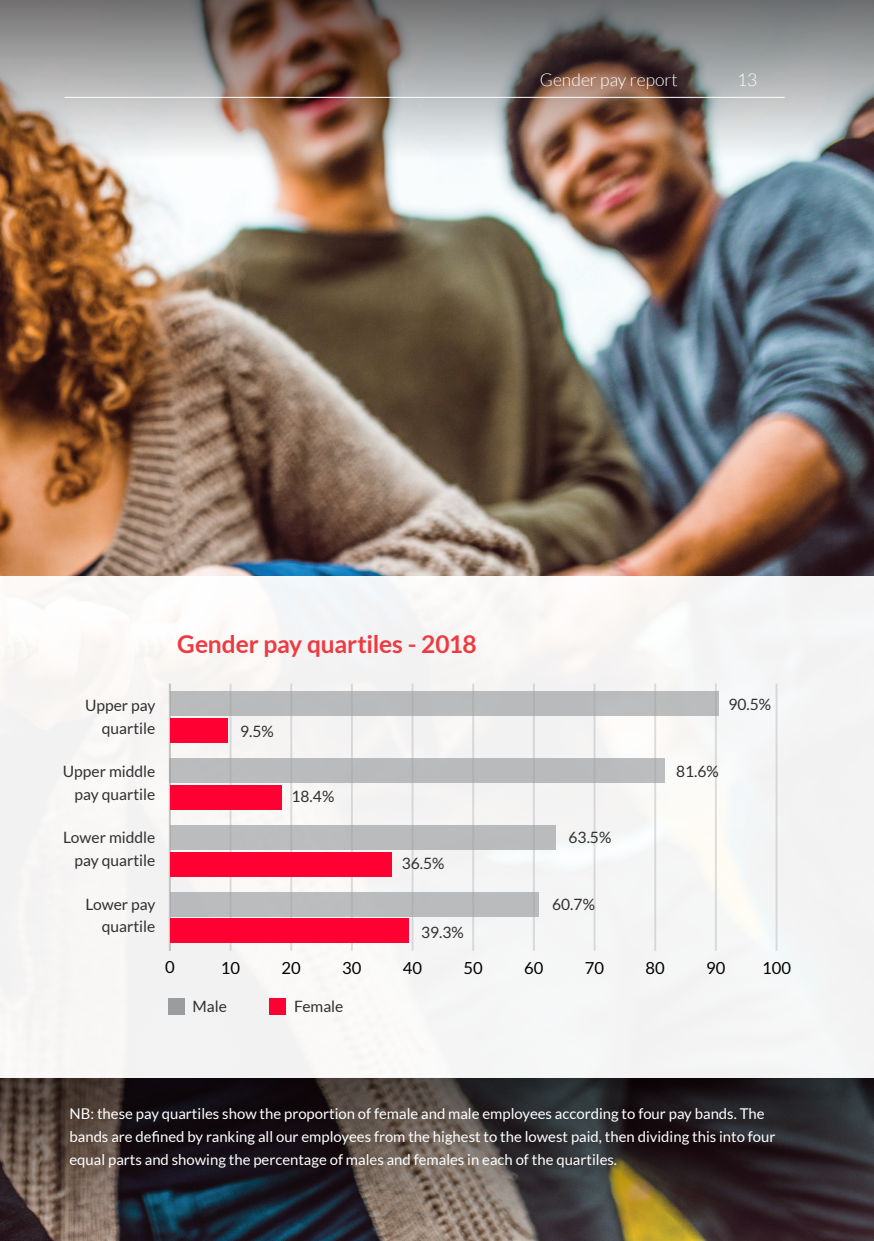
<style>
.page{position:relative;width:874px;height:1241px;background:#fff}
.page>*{position:absolute;margin:0;border:0;box-sizing:border-box;transform-origin:0 0}
.Heading_2{font:700 24.5px "Lato";letter-spacing:-.005em;color:#ee3a41}
.t1{font:300 17.5px "Lato";color:#fff}
.t2{font:16.62px "Lato";color:#000}
.Main_body{font:15.58px/22.8px "Lato";color:#312f30;text-align:right}
.Body_text{font:14.88px/22.8px "Lato";color:#fff}
</style>
<div class="page">
<img style="left:0;top:185px;width:873px;height:390px">
<img style="left:0;top:0;width:873px;height:185px">
<svg style="left:0;top:1076px;width:873px;height:164px;background:#3e3836"></svg>
<div style="left:0;top:575px;width:873px;height:501px;background:#f5f5f5"></div>
<hr style="left:229px;top:683px;width:2px;height:267px;background:#aaabaf">
<hr style="left:290px;top:683px;width:2px;height:267px;background:#aaabaf">
<hr style="left:351px;top:683px;width:2px;height:267px;background:#aaabaf">
<hr style="left:411px;top:683px;width:2px;height:267px;background:#aaabaf">
<hr style="left:472px;top:683px;width:2px;height:267px;background:#aaabaf">
<hr style="left:532px;top:683px;width:2px;height:267px;background:#aaabaf">
<hr style="left:593px;top:683px;width:2px;height:267px;background:#aaabaf">
<hr style="left:654px;top:683px;width:1px;height:267px;background:#aaabaf">
<hr style="left:714px;top:683px;width:2px;height:267px;background:#aaabaf">
<hr style="left:775px;top:683px;width:2px;height:267px;background:#aaabaf">
<hr style="left:169px;top:683px;width:2px;height:267px;background:#aaabaf">
<div style="left:170px;top:718px;width:57px;height:24px;background:#f03"></div>
<div style="left:170px;top:785px;width:111px;height:24px;background:#f03"></div>
<div style="left:170px;top:851px;width:221px;height:24px;background:#f03"></div>
<div style="left:170px;top:918px;width:238px;height:24px;background:#f03"></div>
<div style="left:170px;top:691px;width:548px;height:24px;background:#babbbc"></div>
<div style="left:170px;top:758px;width:494px;height:24px;background:#babbbc"></div>
<div style="left:170px;top:825px;width:385px;height:24px;background:#babbbc"></div>
<div style="left:170px;top:891px;width:368px;height:25px;background:#babbbd"></div>
<div style="left:168px;top:998px;width:16px;height:16px;background:#9a9c9e"></div>
<div style="left:269px;top:998px;width:16px;height:16px;background:#f03"></div>
<hr style="left:64px;top:97px;width:640px;height:1px;background:#fff">
<hr style="left:704px;top:97px;width:80px;height:1px;background:#fff">
<p class="t1" style="left:539px;top:70px;width:139px">Gender pay report</p>
<p class="t1" style="left:736px;top:70px;width:22px">13</p>
<p class="Heading_2" style="left:177px;top:629px;width:301px">Gender pay quartiles - 2018</p>
<p class="Main_body" style="left:85px;top:693px;width:72px">Upper pay quartile</p>
<p class="Main_body" style="left:63px;top:760px;width:94px">Upper middle pay quartile</p>
<p class="Main_body" style="left:63px;top:826px;width:94px">Lower middle pay quartile</p>
<p class="Main_body" style="left:85px;top:892px;width:72px">Lower pay quartile</p>
<p class="Main_body" style="left:240px;top:719px;width:35px">9.5%</p>
<p class="Main_body" style="left:291px;top:784px;width:44px">18.4%</p>
<p class="Main_body" style="left:401px;top:851px;width:44px">36.5%</p>
<p class="Main_body" style="left:421px;top:921px;width:44px">39.3%</p>
<p class="Main_body" style="left:568px;top:826px;width:44px">63.5%</p>
<p class="Main_body" style="left:552px;top:892px;width:44px">60.7%</p>
<p class="Main_body" style="left:728px;top:692px;width:44px">90.5%</p>
<p class="Main_body" style="left:675px;top:760px;width:44px">81.6%</p>
<p class="t2" style="left:165px;top:957px;width:11px">0</p>
<p class="t2" style="left:221px;top:958px;width:21px">10</p>
<p class="t2" style="left:281px;top:958px;width:21px">20</p>
<p class="t2" style="left:342px;top:958px;width:21px">30</p>
<p class="t2" style="left:402px;top:958px;width:21px">40</p>
<p class="t2" style="left:463px;top:958px;width:21px">50</p>
<p class="t2" style="left:524px;top:958px;width:21px">60</p>
<p class="t2" style="left:584px;top:958px;width:21px">70</p>
<p class="t2" style="left:645px;top:958px;width:21px">80</p>
<p class="t2" style="left:705px;top:958px;width:21px">90</p>
<p class="t2" style="left:761px;top:958px;width:30px">100</p>
<p class="Main_body" style="left:192px;top:994px;width:36px">Male</p>
<p class="Main_body" style="left:294px;top:994px;width:51px">Female</p>
<p class="Body_text" style="left:69px;top:1102px;width:707px">NB: these pay quartiles show the proportion of female and male employees according to four pay bands. The bands are defined by ranking all our employees from the highest to the lowest paid, then dividing this into four equal parts and showing the percentage of males and females in each of the quartiles.</p>
</div>
